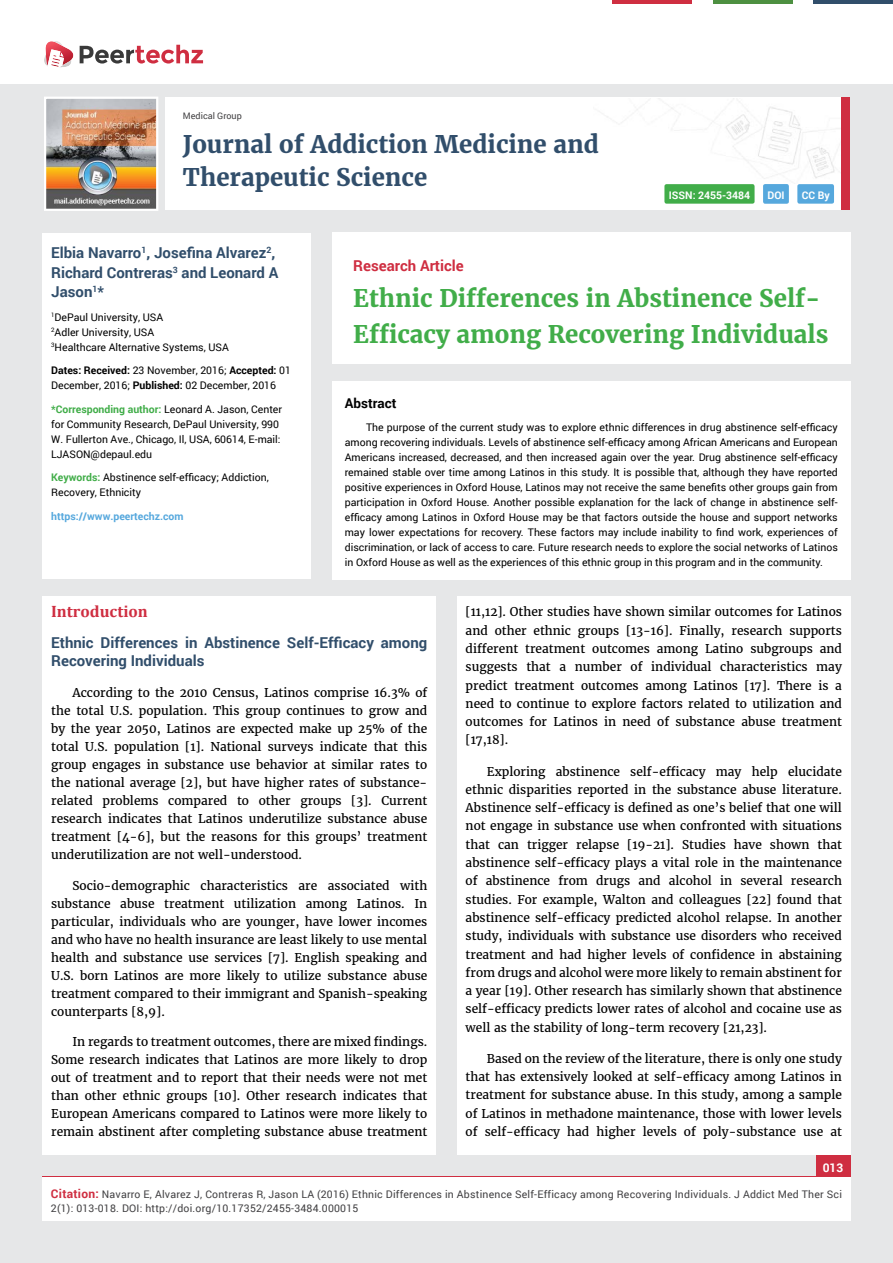
<style>
.page{position:relative;width:893px;height:1263px;background:#e6e7e8}
.page>*{position:absolute;margin:0;border:0;box-sizing:border-box;transform-origin:0 0}
.t1{font:700 24px/36px "Merriweather";color:#41ad49}
.t2{font:700 24px/33px "Merriweather";color:#314e6b}
.t3{font:700 16.5px "Cambria";color:#cf2e41}
.t4{font:700 15px/19.5px "Roboto";color:#314e6b}
.t5{font:700 15px "Roboto";color:#cf2e41}
.t6{font:700 13.5px "Roboto";color:#000}
.t7{font:12px/18.3px "Merriweather";color:#000;text-align:justify}
.t8{font:700 12px "Roboto";color:#fff}
.t9{font:10.5px/15px "Roboto";color:#000}
.t10{font:10.5px/13.5px "Roboto";letter-spacing:.02em;color:#414042}
.t11{font:700 10.5px "Roboto";color:#56a8dd}
.t12{font:700 10.5px "Roboto";color:#fff}
.t13{font:9px "Roboto";color:#414042}
.s1{font-weight:700}
.s2{font-weight:700;color:#41ad49}
.s3{font-weight:700;font-size:12px;color:#cf2e41}
</style>
<div class="page">
<div style="left:165px;top:98px;width:684px;height:112px;background:#fff"></div>
<img style="left:607px;top:101px;width:234px;height:78px">
<div style="left:841px;top:98px;width:8px;height:112px;background:#cf2e41"></div>
<img style="left:44px;top:97px;width:114px;height:114px">
<div style="left:0;top:0;width:893px;height:83px;background:#fff"></div>
<svg style="left:44px;top:41px;width:159px;height:27px"></svg>
<div style="left:664px;top:184px;width:90px;height:20px;background:#41ad49;border-radius:2px"></div>
<div style="left:763px;top:184px;width:26px;height:20px;background:#56a8dd;border-radius:2px"></div>
<div style="left:797px;top:184px;width:37px;height:20px;background:#56a8dd;border-radius:2px"></div>
<hr style="left:713px;top:0;width:79px;height:3px;background:#4d9041">
<hr style="left:612px;top:0;width:80px;height:3px;background:#cf2e41">
<hr style="left:813px;top:0;width:80px;height:3px;background:#314e6b">
<div style="left:816px;top:1156px;width:34px;height:40px;background:#cf2e41"></div>
<div style="left:42px;top:1177px;width:808px;height:43px;background:#fff"></div>
<div style="left:332px;top:381px;width:518px;height:198px;background:#fff"></div>
<div style="left:332px;top:232px;width:518px;height:132px;background:#fff"></div>
<div style="left:43px;top:234px;width:268px;height:345px;background:#fff"></div>
<div style="left:43px;top:596px;width:393px;height:558px;background:#fff"></div>
<div style="left:457px;top:596px;width:393px;height:558px;background:#fff"></div>
<p class="t13" style="left:183px;top:110px;width:60px">Medical Group</p>
<h1 class="t2" style="left:183px;top:128px;width:417px">Journal of Addiction Medicine and<br>Therapeutic Science</h1>
<p class="t12" style="left:669px;top:188px;width:83px">ISSN: 2455-3484</p>
<p class="t12" style="left:767px;top:188px;width:19px">DOI</p>
<p class="t12" style="left:802px;top:188px;width:29px">CC By</p>
<p class="t4" style="left:51px;top:243px;width:229px">Elbia Navarro<sup>1</sup>, Josefina Alvarez<sup>2</sup>,<br>Richard Contreras<sup>3</sup> and Leonard A<br>Jason<sup>1</sup>*</p>
<p class="t9" style="left:51px;top:309px;width:179px"><sup>1</sup>DePaul University, USA<br><sup>2</sup>Adler University, USA<br><sup>3</sup>Healthcare Alternative Systems, USA</p>
<p class="t9" style="left:51px;top:363px;width:241px"><span class="s1">Dates: Received:</span> 23 November, 2016; <span class="s1">Accepted:</span> 01<br>December, 2016; <span class="s1">Published:</span> 02 December, 2016</p>
<p class="t9" style="left:51px;top:401px;width:232px"><span class="s2">*Corresponding author:</span> Leonard A. Jason, Center for Community Research, DePaul University, 990<br>W. Fullerton Ave., Chicago, Il, USA, 60614, E-mail:<br>LJASON@depaul.edu</p>
<p class="t9" style="left:51px;top:470px;width:219px"><span class="s2">Keywords:</span> Abstinence self-efficacy; Addiction,<br>Recovery, Ethnicity</p>
<p class="t11" style="left:51px;top:509px;width:134px">https://www.peertechz.com</p>
<p class="t5" style="left:353px;top:255px;width:112px">Research Article</p>
<h1 class="t1" style="left:353px;top:280px;width:477px">Ethnic Differences in Abstinence Self-<br>Efficacy among Recovering Individuals</h1>
<p class="t6" style="left:345px;top:394px;width:53px">Abstract</p>
<p class="t9" style="left:345px;top:420px;width:495px;text-align:justify;text-indent:21px">The purpose of the current study was to explore ethnic differences in drug abstinence self-efficacy among recovering individuals. Levels of abstinence self-efficacy among African Americans and European Americans increased, decreased, and then increased again over the year. Drug abstinence self-efficacy remained stable over time among Latinos in this study. It is possible that, although they have reported positive experiences in Oxford House, Latinos may not receive the same benefits other groups gain from participation in Oxford House. Another possible explanation for the lack of change in abstinence self&shy;efficacy among Latinos in Oxford House may be that factors outside the house and support networks may lower expectations for recovery. These factors may include inability to find work, experiences of discrimination, or lack of access to care. Future research needs to explore the social networks of Latinos in Oxford House as well as the experiences of this ethnic group in this program and in the community.</p>
<h2 class="t3" style="left:51px;top:602px;width:98px">Introduction</h2>
<p class="t4" style="left:51px;top:633px;width:378px;line-height:18px">Ethnic Differences in Abstinence Self-Efficacy among<br>Recovering Individuals</p>
<p class="t7" style="left:51px;top:684px;width:378px;text-indent:21px">According to the 2010 Census, Latinos comprise 16.3% of the total U.S. population. This group continues to grow and by the year 2050, Latinos are expected make up 25% of the total U.S. population [1]. National surveys indicate that this group engages in substance use behavior at similar rates to the national average [2], but have higher rates of substance&shy;related problems compared to other groups [3]. Current research indicates that Latinos underutilize substance abuse treatment [4-6], but the reasons for this groups’ treatment underutilization are not well-understood.</p>
<p class="t7" style="left:51px;top:876px;width:378px;text-indent:21px">Socio-demographic characteristics are associated with substance abuse treatment utilization among Latinos. In particular, individuals who are younger, have lower incomes and who have no health insurance are least likely to use mental health and substance use services [7]. English speaking and U.S. born Latinos are more likely to utilize substance abuse treatment compared to their immigrant and Spanish-speaking counterparts [8,9].</p>
<p class="t7" style="left:51px;top:1033px;width:378px;text-indent:21px">In regards to treatment outcomes, there are mixed findings.<br>Some research indicates that Latinos are more likely to drop out of treatment and to report that their needs were not met than other ethnic groups [10]. Other research indicates that European Americans compared to Latinos were more likely to remain abstinent after completing substance abuse treatment</p>
<p class="t7" style="left:466px;top:603px;width:378px">[11,12]. Other studies have shown similar outcomes for Latinos and other ethnic groups [13-16]. Finally, research supports different treatment outcomes among Latino subgroups and suggests that a number of individual characteristics may predict treatment outcomes among Latinos [17]. There is a need to continue to explore factors related to utilization and outcomes for Latinos in need of substance abuse treatment [17,18].</p>
<p class="t7" style="left:466px;top:762px;width:378px;text-indent:21px">Exploring abstinence self-efficacy may help elucidate ethnic disparities reported in the substance abuse literature.<br>Abstinence self-efficacy is defined as one’s belief that one will not engage in substance use when confronted with situations that can trigger relapse [19-21]. Studies have shown that abstinence self-efficacy plays a vital role in the maintenance of abstinence from drugs and alcohol in several research studies. For example, Walton and colleagues [22] found that abstinence self-efficacy predicted alcohol relapse. In another study, individuals with substance use disorders who received treatment and had higher levels of confidence in abstaining from drugs and alcohol were more likely to remain abstinent for a year [19]. Other research has similarly shown that abstinence self-efficacy predicts lower rates of alcohol and cocaine use as well as the stability of long-term recovery [21,23].</p>
<p class="t7" style="left:466px;top:1049px;width:378px;text-indent:21px">Based on the review of the literature, there is only one study that has extensively looked at self-efficacy among Latinos in treatment for substance abuse. In this study, among a sample of Latinos in methadone maintenance, those with lower levels of self-efficacy had higher levels of poly-substance use at</p>
<p class="t8" style="left:823px;top:1159px;width:22px">013</p>
<p class="t10" style="left:51px;top:1188px;width:792px"><span class="s3">Citation:</span> Navarro E, Alvarez J, Contreras R, Jason LA (2016) Ethnic Differences in Abstinence Self-Efficacy among Recovering Individuals. J Addict Med Ther Sci<br>2(1): 013-018. DOI: http://doi.org/10.17352/2455-3484.000015</p>
</div>
